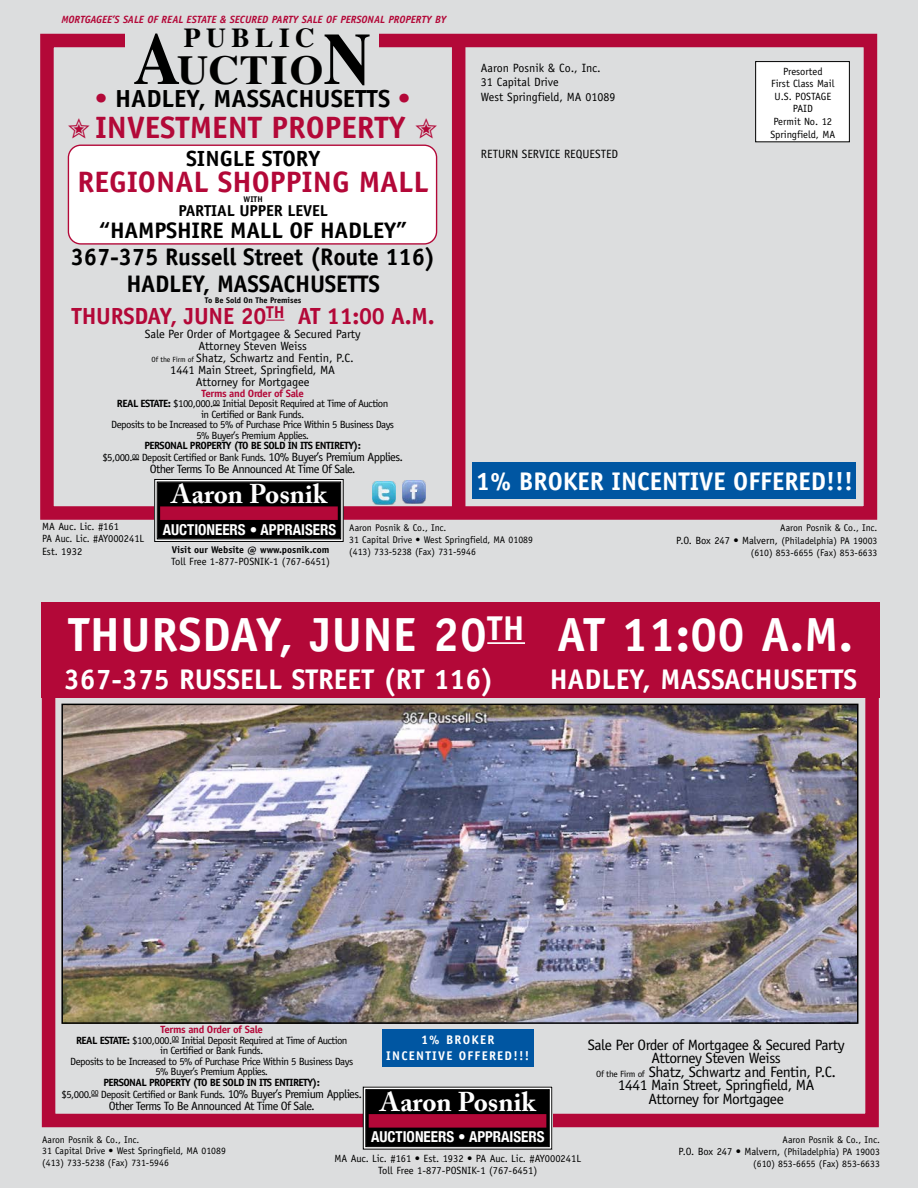
<style>
.page{position:relative;width:918px;height:1188px;background:#dcddde}
.page>*{position:absolute;margin:0;border:0;box-sizing:border-box;transform-origin:0 0}
.t1{font:700 48px "Officina Sans";letter-spacing:.01em;color:#fff}
.t2{font:700 41.25px "Times";letter-spacing:.025em;color:#000;scale:1.05 1}
.t3{font:700 30.9px "Officina Sans";color:#b30838}
.t4{font:700 29.55px "Officina Sans";color:#b30838}
.t5{font:700 28.5px "Officina Sans";color:#fff}
.t6{font:700 27.45px "Times";letter-spacing:.2em;color:#000}
.t7{font:700 27px "Adobe Caslon Pro";color:#fff}
.t8{font:700 25.5px "Officina Sans";color:#fff}
.t9{font:700 24.75px "Officina Sans";color:#000}
.t10{font:700 24px/27px "Officina Sans";letter-spacing:-.01em;color:#000;text-align:center}
.t11{font:700 23.4px "Officina Sans";letter-spacing:-.01em;color:#b30838}
.t12{font:700 22.5px "Officina Sans";letter-spacing:-.01em;color:#000}
.t13{font:700 22.05px "Officina Sans";color:#000}
.t14{font:700 15.75px "Officina Sans";letter-spacing:-.01em;color:#000}
.t15{font:15px/13.5px "Officina Sans";letter-spacing:-.03em;color:#000;text-align:center}
.t16{font:700 condensed 15px "Helvetica Neue";color:#fff}
.t17{font:700 12.6px/15.1px "Officina Sans";letter-spacing:.1em;color:#fff;text-align:center}
.t18{font:12px/12px "Officina Sans";letter-spacing:-.01em;color:#000}
.t19{font:12px "Officina Sans";letter-spacing:-.05em;color:#000}
.t20{font:10.5px/10.5px "Officina Sans";letter-spacing:-.05em;color:#000;text-align:center}
.t21{font:10.5px/12.6px "Officina Sans";color:#000;text-align:center}
.t22{font:700 10.5px/12px "Officina Sans";letter-spacing:-.05em;color:#000;text-align:center}
.t23{font:italic 700 10.5px "Officina Sans";color:#b30838}
.t24{font:9.75px/11.7px "Officina Sans";color:#000}
.t25{font:700 9.75px "Officina Sans";color:#000}
.t26{font:700 8.25px "Officina Sans";color:#000}
.s1{font-size:73.2px}
.s2{color:#b30838}
.s3{font-size:7.5px}
.s4{font-weight:700;color:#b30838}
.s5{font-weight:700}
.s6{font-weight:400}
.s7{font-weight:400;font-size:12px}
.s8{font-size:10.5px}
.s9{font-size:9px}
</style>
<div class="page">
<div style="left:42px;top:628px;width:837px;height:499px;border:14px solid #b30838"></div>
<svg style="left:363px;top:1087px;width:189px;height:63px;background:#171616"></svg>
<div style="left:366px;top:1089px;width:184px;height:58px;border:1px solid #000"></div>
<div style="left:369px;top:1114px;width:177px;height:14px;background:#b30838"></div>
<div style="left:42px;top:603px;width:838px;height:95px;background:#b30838"></div>
<hr style="left:487px;top:642px;width:38px;height:2px;background:#fff">
<div style="left:40px;top:34px;width:837px;height:486px;border:14px solid #b30838"></div>
<div style="left:452px;top:38px;width:13px;height:479px;background:#b30838"></div>
<div style="left:756px;top:62px;width:93px;height:80px;background:#fff"></div>
<div style="left:755px;top:61px;width:95px;height:81px;border:1px solid #000"></div>
<div style="left:125px;top:25px;width:254px;height:79px;background:#dcddde"></div>
<svg style="left:154px;top:479px;width:190px;height:63px;background:#161616"></svg>
<div style="left:157px;top:482px;width:184px;height:57px;border:1px solid #000"></div>
<div style="left:160px;top:506px;width:178px;height:14px;background:#b30838"></div>
<img style="left:64px;top:707px;width:791px;height:314px">
<div style="left:61px;top:704px;width:797px;height:320px;border:2px solid #000"></div>
<img style="left:372px;top:482px;width:23px;height:23px">
<img style="left:402px;top:481px;width:23px;height:23px">
<div style="left:473px;top:462px;width:383px;height:37px;background:#0056a2"></div>
<div style="left:68px;top:145px;width:369px;height:99px;background:#fff;border-radius:12px"></div>
<div style="left:68px;top:145px;width:369px;height:100px;border:1px solid #b30838;border-radius:12px"></div>
<svg style="left:266px;top:320px;width:18px;height:1px"></svg>
<div style="left:382px;top:1029px;width:151px;height:38px;background:#0056a2"></div>
<p class="t23" style="left:61px;top:13px;width:386px">MORTGAGEE’S SALE OF REAL ESTATE &amp; SECURED PARTY SALE OF PERSONAL PROPERTY BY</p>
<h3 class="t6" style="left:184px;top:12px;width:133px">PUBLIC</h3>
<h2 class="t2" style="left:133px;top:31px;width:228px"><span class="s1">A</span>UCTIO<span class="s1">N</span></h2>
<p class="t18" style="left:481px;top:61px;width:136px;line-height:14.4px">Aaron Posnik &amp; Co., Inc.<br>31 Capital Drive<br>West Springfield, MA 01089</p>
<p class="t21" style="left:770px;top:65px;width:66px">Presorted<br>First Class Mail<br>U.S. POSTAGE<br>PAID<br>Permit No. 12<br>Springfield, MA</p>
<h3 class="t9" style="left:95px;top:83px;width:317px"><span class="s2">•</span> HADLEY, MASSACHUSETTS <span class="s2">•</span></h3>
<h3 class="t3" style="left:95px;top:108px;width:312px">INVESTMENT PROPERTY</h3>
<h3 class="t13" style="left:186px;top:145px;width:136px">SINGLE STORY</h3>
<h3 class="t4" style="left:77px;top:163px;width:353px">REGIONAL SHOPPING MALL</h3>
<p class="t26" style="left:244px;top:194px;width:21px">WITH</p>
<h3 class="t14" style="left:178px;top:201px;width:151px">PARTIAL UPPER LEVEL</h3>
<h3 class="t12" style="left:99px;top:217px;width:310px">“HAMPSHIRE MALL OF HADLEY”</h3>
<h3 class="t10" style="left:71px;top:244px;width:366px">367-375 Russell Street (Route 116)<br>HADLEY, MASSACHUSETTS</h3>
<p class="t26" style="left:205px;top:296px;width:98px">To Be Sold On The Premises</p>
<h3 class="t11" style="left:72px;top:302px;width:365px">THURSDAY, JUNE 20<sup>TH</sup> AT 11:00 A.M.</h3>
<p class="t18" style="left:145px;top:328px;width:217px;text-align:center">Sale Per Order of Mortgagee &amp; Secured Party Attorney Steven Weiss<br><span class="s3">Of the Firm of</span> Shatz, Schwartz and Fentin, P.C.<br>1441 Main Street, Springfield, MA<br>Attorney for Mortgagee</p>
<p class="t20" style="left:111px;top:388px;width:284px"><span class="s4">Terms and Order of Sale<br></span><span class="s5">REAL ESTATE:</span> $100,000.<sup>00</sup> Initial Deposit Required at Time of Auction<br>in Certified or Bank Funds.<br>Deposits to be Increased to 5% of Purchase Price Within 5 Business Days 5% Buyer’s Premium Applies.</p>
<p class="t22" style="left:102px;top:440px;width:302px">PERSONAL PROPERTY (TO BE SOLD IN ITS ENTIRETY):<br><span class="s6">$5,000.</span><sup>00</sup> <span class="s6">Deposit Certified or Bank Funds.</span> <span class="s7">10% Buyer’s Premium Applies.</span></p>
<p class="t19" style="left:150px;top:462px;width:207px">Other Terms To Be Announced At Time Of Sale.</p>
<p class="t18" style="left:481px;top:148px;width:139px">RETURN SERVICE REQUESTED</p>
<h3 class="t8" style="left:476px;top:466px;width:379px">1% BROKER INCENTIVE OFFERED!!!</h3>
<h3 class="t7" style="left:172px;top:478px;width:157px">Aaron Posnik</h3>
<h3 class="t16" style="left:163px;top:517px;width:175px">AUCTIONEERS • APPRAISERS</h3>
<p class="t21" style="left:42px;top:520px;width:104px;text-align:left">MA Auc. Lic. #161<br>PA Auc. Lic. #AY000241L<br>Est. 1932</p>
<p class="t24" style="left:349px;top:522px;width:185px">Aaron Posnik &amp; Co., Inc.<br>31 Capital Drive • West Springfield, MA 01089 (413) 733-5238 (Fax) 731-5946</p>
<p class="t24" style="left:676px;top:522px;width:203px;line-height:12.1px;text-align:right">Aaron Posnik &amp; Co., Inc.<br><span class="s8">P.O. Box 247 • Malvern,</span> (Philadelphia) PA 19003 (610) 853-6655 (Fax) 853-6633</p>
<p class="t25" style="left:172px;top:543px;width:159px">Visit our Website @ www.posnik.com</p>
<p class="t21" style="left:171px;top:556px;width:161px">Toll Free 1-877-POSNIK-1 (767-6451)</p>
<h1 class="t1" style="left:68px;top:605px;width:786px">THURSDAY, JUNE 20<sup>TH</sup> AT 11:00 A.M.</h1>
<h3 class="t5" style="left:64px;top:661px;width:431px">367-375 RUSSELL STREET (RT 116)</h3>
<h3 class="t5" style="left:550px;top:661px;width:309px">HADLEY, MASSACHUSETTS</h3>
<p class="t20" style="left:70px;top:1024px;width:284px"><span class="s4">Terms and Order of Sale<br></span><span class="s5">REAL ESTATE:</span> $100,000.<sup>00</sup> Initial Deposit Required at Time of Auction<br>in Certified or Bank Funds.<br>Deposits to be Increased to 5% of Purchase Price Within 5 Business Days 5% Buyer’s Premium Applies.</p>
<p class="t22" style="left:61px;top:1076px;width:302px">PERSONAL PROPERTY (TO BE SOLD IN ITS ENTIRETY):<br><span class="s6">$5,000.</span><sup>00</sup> <span class="s6">Deposit Certified or Bank Funds.</span> <span class="s7">10% Buyer’s Premium Applies.</span></p>
<p class="t19" style="left:109px;top:1099px;width:207px">Other Terms To Be Announced At Time Of Sale.</p>
<p class="t17" style="left:386px;top:1032px;width:144px">1% BROKER<br>INCENTIVE OFFERED!!!</p>
<h3 class="t7" style="left:380px;top:1086px;width:157px">Aaron Posnik</h3>
<h3 class="t15" style="left:588px;top:1038px;width:258px">Sale Per Order of Mortgagee &amp; Secured Party Attorney Steven Weiss<br><span class="s9">Of the Firm of</span> Shatz, Schwartz and Fentin, P.C.<br>1441 Main Street, Springfield, MA<br>Attorney for Mortgagee</h3>
<h3 class="t16" style="left:371px;top:1125px;width:175px">AUCTIONEERS • APPRAISERS</h3>
<p class="t24" style="left:42px;top:1133px;width:185px">Aaron Posnik &amp; Co., Inc.<br>31 Capital Drive • West Springfield, MA 01089 (413) 733-5238 (Fax) 731-5946</p>
<p class="t24" style="left:679px;top:1133px;width:203px;line-height:12.1px;text-align:right">Aaron Posnik &amp; Co., Inc.<br><span class="s8">P.O. Box 247 • Malvern,</span> (Philadelphia) PA 19003 (610) 853-6655 (Fax) 853-6633</p>
<p class="t21" style="left:334px;top:1152px;width:248px">MA Auc. Lic. #161 • Est. 1932 • PA Auc. Lic. #AY000241L<br>Toll Free 1-877-POSNIK-1 (767-6451)</p>
</div>
